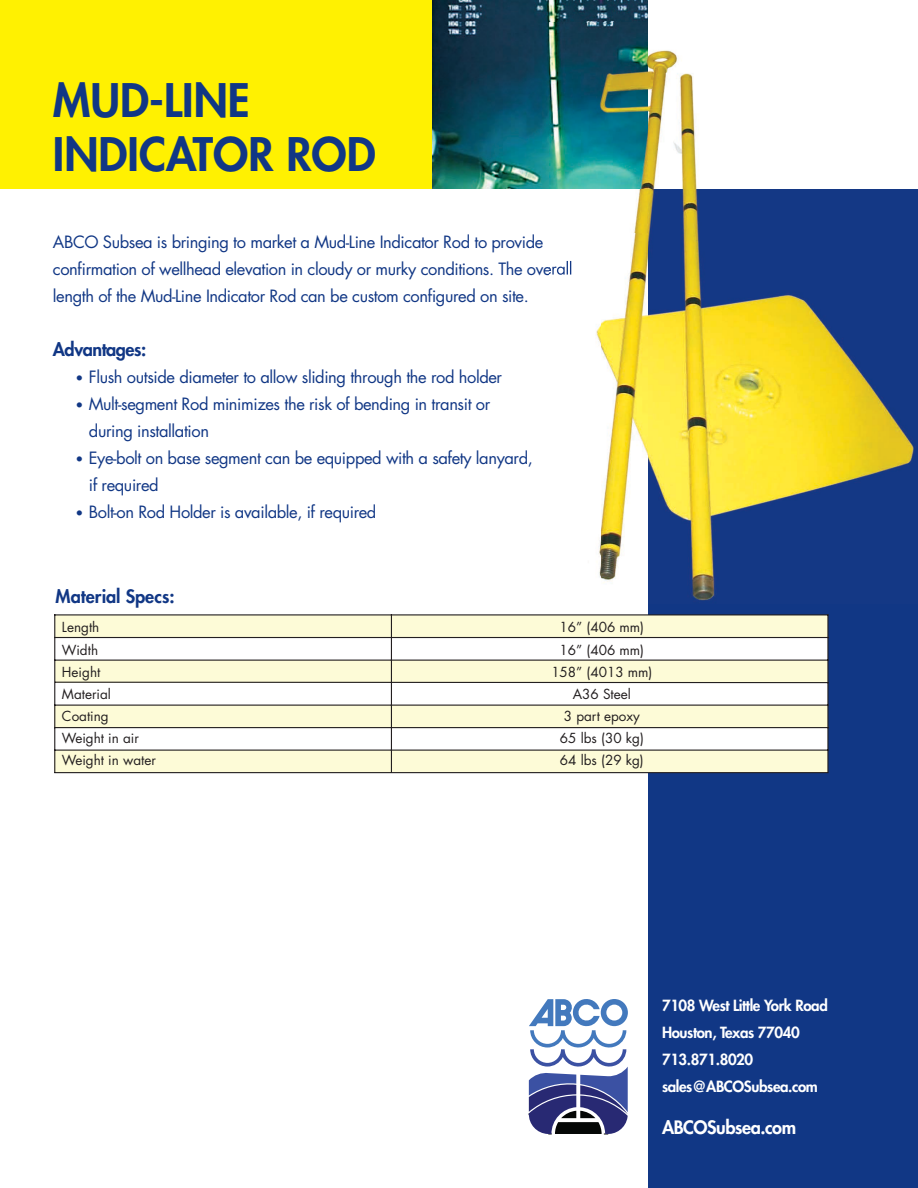
<style>
.page{position:relative;width:918px;height:1188px;background:#fff}
.page>*{position:absolute;margin:0;border:0;box-sizing:border-box;transform-origin:0 0}
.t1{font:800 45px/54px "Futura";color:#113785}
.t2{font:800 18px "Futura";letter-spacing:-.015em;color:#113785}
.t3{font:800 18px "Futura";letter-spacing:-.025em;color:#fff}
.t4{font:16.5px/27px "Futura";letter-spacing:-.025em;color:#113785}
.t5{font:800 15px/27px "Futura";letter-spacing:-.025em;color:#fff}
.t6{font:13.5px "Futura";color:#231f20}
.s1{font-size:13.5px}
</style>
<div class="page">
<div style="left:0;top:0;width:432px;height:189px;background:#fff101"></div>
<div style="left:648px;top:189px;width:270px;height:999px;background:#113785"></div>
<img style="left:432px;top:0;width:216px;height:189px">
<svg style="left:529px;top:999px;width:99px;height:136px"></svg>
<div style="left:55px;top:615px;width:773px;height:136px;background:#fff"></div>
<div style="left:55px;top:750px;width:773px;height:22px;background:#fdfbd7"></div>
<div style="left:55px;top:615px;width:773px;height:22px;background:#fdfbd7"></div>
<div style="left:55px;top:660px;width:773px;height:22px;background:#fdfbd7"></div>
<div style="left:55px;top:705px;width:773px;height:22px;background:#fdfbd7"></div>
<hr style="left:54px;top:614px;width:774px;height:1px;background:#231f20">
<hr style="left:55px;top:637px;width:773px;height:1px;background:#231f20">
<hr style="left:54px;top:660px;width:774px;height:1px;background:#231f20">
<hr style="left:55px;top:682px;width:773px;height:1px;background:#231f20">
<hr style="left:54px;top:705px;width:774px;height:1px;background:#231f20">
<hr style="left:54px;top:727px;width:774px;height:1px;background:#231f20">
<hr style="left:54px;top:750px;width:774px;height:1px;background:#231f20">
<hr style="left:54px;top:614px;width:1px;height:159px;background:#231f20">
<hr style="left:391px;top:615px;width:1px;height:157px;background:#231f20">
<hr style="left:827px;top:615px;width:2px;height:157px;background:#231f20">
<hr style="left:54px;top:772px;width:774px;height:1px;background:#231f20">
<img style="left:633px;top:50px;width:64px;height:183px">
<img style="left:567px;top:260px;width:35px;height:319px">
<img style="left:602px;top:233px;width:46px;height:350px">
<img style="left:648px;top:189px;width:268px;height:412px">
<img style="left:550px;top:22px;width:98px;height:167px">
<img style="left:550px;top:261px;width:23px;height:18px">
<h1 class="t1" style="left:53px;top:72px;width:324px">MUD-LINE<br>INDICATOR ROD</h1>
<p class="t4" style="left:53px;top:228px;width:521px">ABCO Subsea is bringing to market a Mud-Line Indicator Rod to provide confirmation of wellhead elevation in cloudy or murky conditions. The overall length of the Mud-Line Indicator Rod can be custom configured on site.</p>
<p class="t2" style="left:53px;top:337px;width:95px">Advantages:</p>
<p class="t4" style="left:75px;top:363px;width:428px"><span class="s1">•</span> Flush outside diameter to allow sliding through the rod holder</p>
<p class="t4" style="left:89px;top:390px;width:403px;text-indent:-13px"><span class="s1">•</span> Mult-segment Rod minimizes the risk of bending in transit or during installation</p>
<p class="t4" style="left:89px;top:444px;width:445px;text-indent:-13px"><span class="s1">•</span> Eye-bolt on base segment can be equipped with a safety lanyard, if required</p>
<p class="t4" style="left:75px;top:498px;width:303px"><span class="s1">•</span> Bolt-on Rod Holder is available, if required</p>
<p class="t2" style="left:55px;top:585px;width:121px">Material Specs:</p>
<p class="t6" style="left:62px;top:618px;width:39px">Length</p>
<p class="t6" style="left:560px;top:618px;width:86px">16” (406 mm)</p>
<p class="t6" style="left:62px;top:640px;width:38px">Width</p>
<p class="t6" style="left:560px;top:640px;width:86px">16” (406 mm)</p>
<p class="t6" style="left:62px;top:662px;width:40px">Height</p>
<p class="t6" style="left:551px;top:662px;width:103px">158” (4013 mm)</p>
<p class="t6" style="left:62px;top:685px;width:51px">Material</p>
<p class="t6" style="left:573px;top:685px;width:60px">A36 Steel</p>
<p class="t6" style="left:62px;top:707px;width:48px">Coating</p>
<p class="t6" style="left:564px;top:707px;width:78px">3 part epoxy</p>
<p class="t6" style="left:62px;top:729px;width:78px">Weight in air</p>
<p class="t6" style="left:560px;top:729px;width:85px">65 lbs (30 kg)</p>
<p class="t6" style="left:62px;top:751px;width:95px">Weight in water</p>
<p class="t6" style="left:560px;top:751px;width:85px">64 lbs (29 kg)</p>
<p class="t5" style="left:662px;top:992px;width:167px">7108 West Little York Road<br>Houston, Texas 77040<br>713.871.8020 sales@ABCOSubsea.com</p>
<p class="t3" style="left:662px;top:1115px;width:136px">ABCOSubsea.com</p>
</div>
